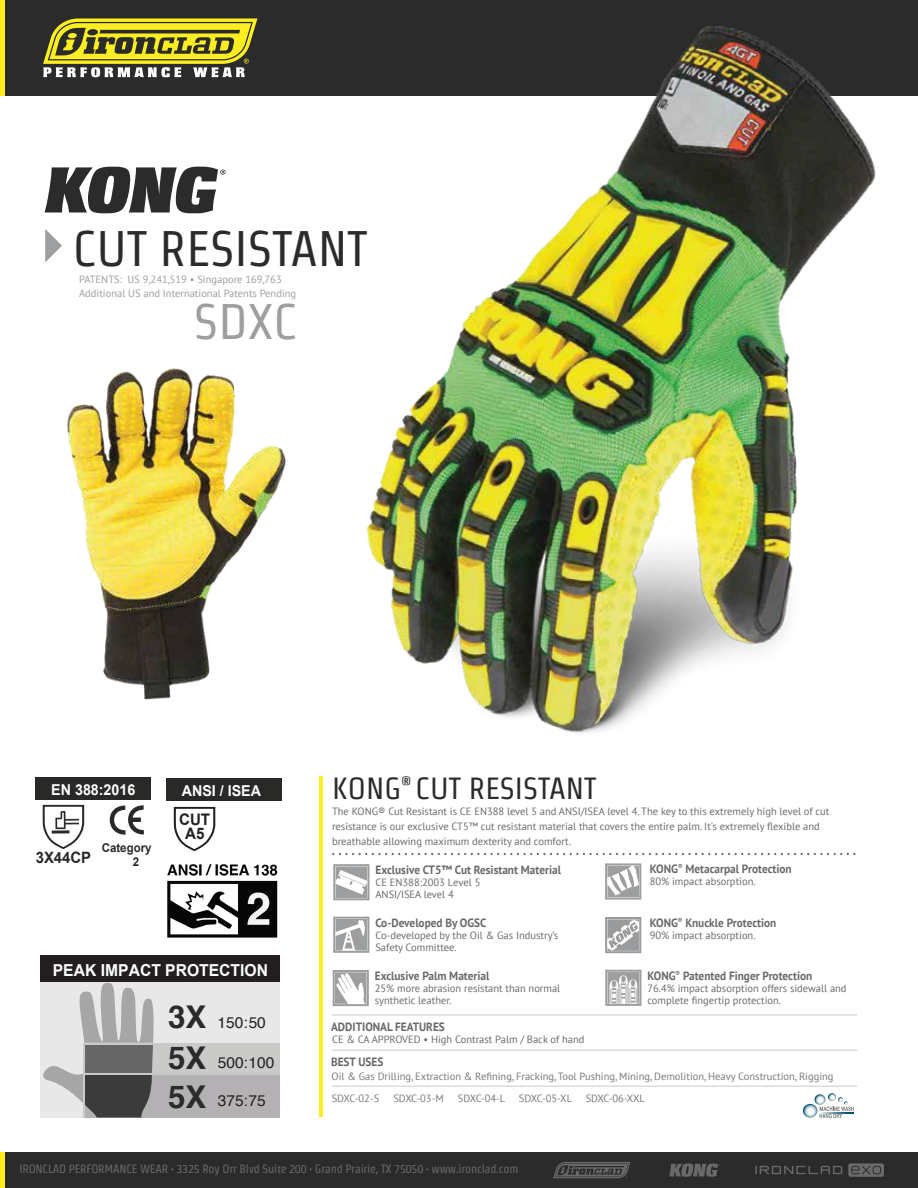
<style>
.page{position:relative;width:918px;height:1188px;background:#fff}
.page>*{position:absolute;margin:0;border:0;box-sizing:border-box;transform-origin:0 0}
.t1{font:49.95px "Strait";color:#2b2b2b}
.t2{font:49.95px "Strait";color:#9d9e9f}
.t3{font:700 31.35px/39.3px "Helvetica";color:#2b2b2b}
.t4{font:30.6px "Strait";color:#2b2b2b}
.t5{font:700 16.5px "Arial";color:#fff;scale:.95 1}
.t6{font:700 15.9px "Arial";color:#231f20;scale:.95 1}
.t7{font:700 15.75px "Arial";color:#292a28;scale:.95 1}
.t8{font:15.45px "Helvetica";color:#231f20}
.t9{font:700 15px "Arial";color:#fff;scale:.95 1}
.t10{font:700 12.15px/13.8px "Arial";color:#292a28;scale:.95 1}
.t11{font:700 12px "PT Sans";color:#686969;scale:.94 1}
.t12{font:12px "Strait";letter-spacing:-.02em;color:#686968}
.t13{font:10.5px/12px "PT Sans";color:#686969}
.t14{font:10.5px "PT Sans";color:#78787b}
.t15{font:10.5px/13.5px "PT Sans";color:#9f9e9f}
.s1{font-weight:700;font-size:31.35px;color:#2b2b2b}
</style>
<div class="page">
<div style="left:0;top:0;width:918px;height:96px;background:#2b2b2b"></div>
<div style="left:5px;top:1152px;width:913px;height:36px;background:#2b2b2b"></div>
<div style="left:0;top:1152px;width:5px;height:36px;background:#fcee21"></div>
<svg style="left:755px;top:1163px;width:129px;height:14px"></svg>
<svg style="left:669px;top:1164px;width:51px;height:13px"></svg>
<svg style="left:553px;top:1162px;width:77px;height:16px"></svg>
<svg style="left:803px;top:1093px;width:51px;height:25px"></svg>
<hr style="left:332px;top:1050px;width:525px;height:1px;background:#d0d0ce">
<hr style="left:332px;top:1014px;width:525px;height:1px;background:#d0d0ce">
<hr style="left:332px;top:1086px;width:525px;height:1px;background:#d0d0ce">
<hr style="left:319px;top:777px;width:4px;height:340px;background:#fcee21">
<svg style="left:43px;top:18px;width:214px;height:60px"></svg>
<div style="left:0;top:0;width:5px;height:95px;background:#fcee21"></div>
<svg style="left:332px;top:853px;width:523px;height:2px"></svg>
<svg style="left:45px;top:167px;width:180px;height:46px"></svg>
<svg style="left:45px;top:229px;width:17px;height:33px"></svg>
<img style="left:67px;top:368px;width:219px;height:332px">
<img style="left:366px;top:26px;width:510px;height:707px">
<svg style="left:333px;top:917px;width:36px;height:36px"></svg>
<svg style="left:333px;top:970px;width:36px;height:36px"></svg>
<svg style="left:605px;top:863px;width:36px;height:37px"></svg>
<svg style="left:605px;top:917px;width:36px;height:36px"></svg>
<svg style="left:605px;top:970px;width:36px;height:36px"></svg>
<svg style="left:333px;top:864px;width:36px;height:36px"></svg>
<div style="left:35px;top:778px;width:116px;height:22px;background:#292a28"></div>
<svg style="left:43px;top:805px;width:42px;height:44px"></svg>
<svg style="left:109px;top:805px;width:35px;height:30px"></svg>
<img style="left:167px;top:864px;width:111px;height:74px">
<div style="left:40px;top:982px;width:239px;height:62px;background:#e8e8e8"></div>
<div style="left:40px;top:1044px;width:239px;height:30px;background:#cacac9"></div>
<div style="left:40px;top:1074px;width:239px;height:44px;background:#b3b1b3"></div>
<div style="left:40px;top:1044px;width:44px;height:74px;background:#e8e8e8"></div>
<div style="left:40px;top:955px;width:239px;height:27px;background:#231f20"></div>
<svg style="left:43px;top:982px;width:111px;height:136px"></svg>
<hr style="left:84px;top:1043px;width:195px;height:2px;background:#cacac9">
<hr style="left:84px;top:1073px;width:195px;height:1px;background:#cacac9">
<hr style="left:83px;top:1043px;width:2px;height:75px;background:#cacac9">
<div style="left:166px;top:779px;width:116px;height:22px;background:#292a28"></div>
<svg style="left:174px;top:807px;width:42px;height:44px"></svg>
<h1 class="t1" style="left:73px;top:221px;width:296px">CUT RESISTANT</h1>
<p class="t15" style="left:79px;top:273px;width:219px">PATENTS: US 9,241,519 • Singapore 169,763<br>Additional US and International Patents Pending</p>
<h1 class="t2" style="left:194px;top:294px;width:105px">SDXC</h1>
<h3 class="t9" style="left:51px;top:780px;width:90px">EN 388:2016</h3>
<h3 class="t7" style="left:36px;top:847px;width:60px">3X44CP</h3>
<p class="t10" style="left:133px;top:841px;width:21px;text-indent:-31px">Category<br>2</p>
<h3 class="t9" style="left:182px;top:781px;width:85px">ANSI / ISEA</h3>
<h3 class="t6" style="left:185px;top:823px;width:22px">A5</h3>
<h3 class="t6" style="left:179px;top:809px;width:34px">CUT</h3>
<h3 class="t5" style="left:53px;top:959px;width:228px">PEAK IMPACT PROTECTION</h3>
<h3 class="t8" style="left:168px;top:1010px;width:99px"><span class="s1">3X</span> 150:50</h3>
<h2 class="t3" style="left:168px;top:1039px;width:40px">5X<br>5X</h2>
<h3 class="t8" style="left:218px;top:1050px;width:58px">500:100</h3>
<h3 class="t8" style="left:218px;top:1089px;width:49px">375:75</h3>
<h3 class="t4" style="left:332px;top:772px;width:266px">KONG<sup>®</sup> CUT RESISTANT</h3>
<p class="t13" style="left:332px;top:803px;width:499px;line-height:15px">The KONG® Cut Resistant is CE EN388 level 5 and ANSI/ISEA level 4. The key to this extremely high level of cut resistance is our exclusive CT5™ cut resistant material that covers the entire palm. It's extremely flexible and breathable allowing maximum dexterity and comfort.</p>
<p class="t11" style="left:375px;top:862px;width:199px">Exclusive CT5™ Cut Resistant Material</p>
<p class="t13" style="left:375px;top:876px;width:107px">CE EN388:2003 Level 5<br>ANSI/ISEA level 4</p>
<p class="t11" style="left:375px;top:914px;width:120px">Co-Developed By OGSC</p>
<p class="t13" style="left:375px;top:929px;width:184px">Co-developed by the Oil &amp; Gas Industry’s<br>Safety Committee.</p>
<p class="t11" style="left:375px;top:968px;width:123px">Exclusive Palm Material</p>
<p class="t13" style="left:375px;top:982px;width:187px">25% more abrasion resistant than normal synthetic leather.</p>
<p class="t11" style="left:331px;top:1018px;width:123px">ADDITIONAL FEATURES</p>
<p class="t13" style="left:332px;top:1034px;width:254px">CE &amp; CA APPROVED • High Contrast Palm / Back of hand</p>
<p class="t11" style="left:650px;top:861px;width:153px">KONG<sup>®</sup> Metacarpal Protection</p>
<p class="t13" style="left:650px;top:875px;width:107px">80% impact absorption.</p>
<p class="t11" style="left:650px;top:915px;width:136px">KONG<sup>®</sup> Knuckle Protection</p>
<p class="t13" style="left:650px;top:929px;width:107px">90% impact absorption.</p>
<p class="t11" style="left:647px;top:967px;width:177px">KONG<sup>®</sup> Patented Finger Protection</p>
<p class="t13" style="left:647px;top:982px;width:201px">76.4% impact absorption offers sidewall and complete fingertip protection.</p>
<p class="t11" style="left:331px;top:1054px;width:57px">BEST USES</p>
<p class="t14" style="left:332px;top:1070px;width:503px">Oil &amp; Gas Drilling, Extraction &amp; Refining, Fracking, Tool Pushing, Mining, Demolition, Heavy Construction, Rigging</p>
<p class="t14" style="left:332px;top:1091px;width:49px">SDXC-02-S</p>
<p class="t14" style="left:393px;top:1091px;width:52px">SDXC-03-M</p>
<p class="t14" style="left:458px;top:1091px;width:49px">SDXC-04-L</p>
<p class="t14" style="left:519px;top:1091px;width:55px">SDXC-05-XL</p>
<p class="t14" style="left:586px;top:1091px;width:61px">SDXC-06-XXL</p>
<p class="t12" style="left:19px;top:1163px;width:501px">IRONCLAD PERFORMANCE WEAR • 3325 Roy Orr Blvd Suite 200 • Grand Prairie, TX 75050 • www.ironclad.com</p>
</div>
